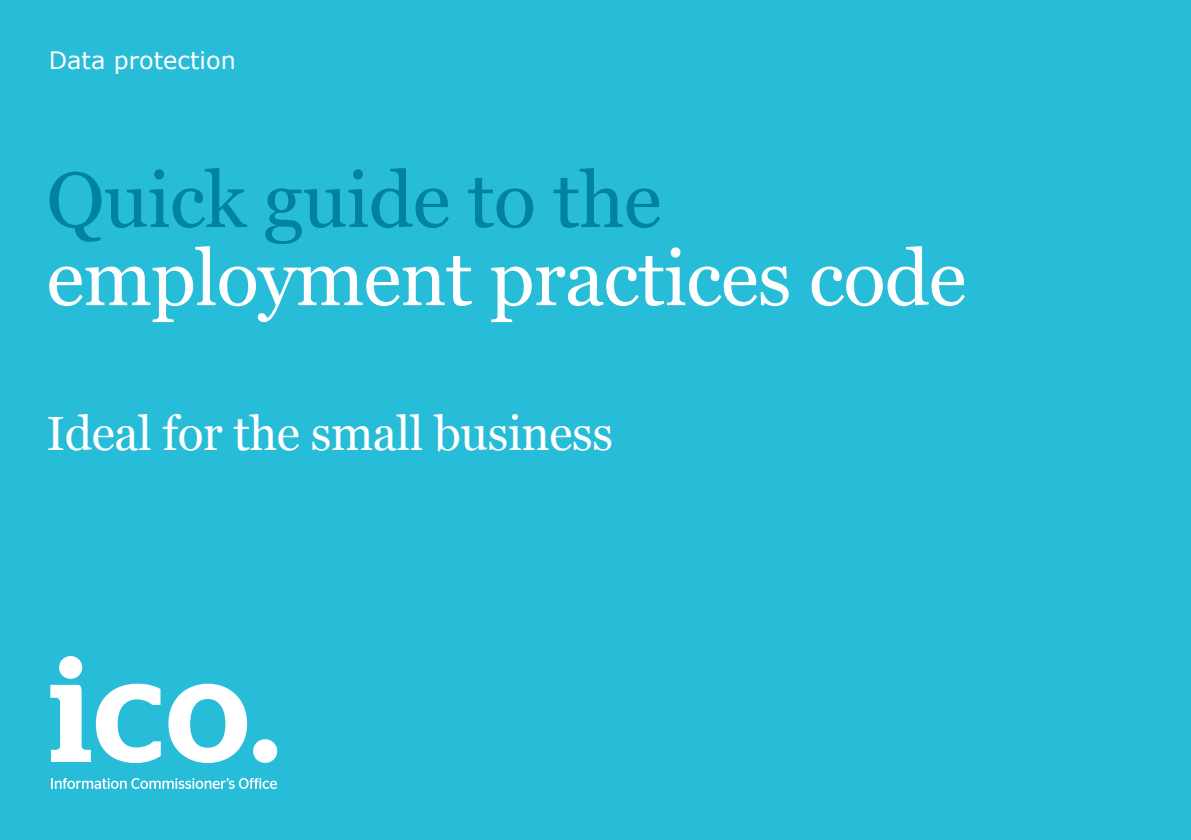
<style>
.page{position:relative;width:1191px;height:840px;background:#fff}
.page>*{position:absolute;margin:0;border:0;box-sizing:border-box;transform-origin:0 0}
.t1{font:78px "Georgia";letter-spacing:-.01em;color:#fff}
.t2{font:78px "Georgia";letter-spacing:-.01em;color:#0082a4}
.t3{font:48px "Georgia";letter-spacing:-.01em;color:#fff}
.t4{font:24px "Verdana";color:#fff}
</style>
<div class="page">
<div style="left:0;top:0;width:1191px;height:839px;background:#27bcd7"></div>
<svg style="left:50px;top:656px;width:111px;height:106px"></svg>
<svg style="left:168px;top:683px;width:79px;height:79px"></svg>
<div style="left:253px;top:738px;width:24px;height:24px;background:#fff;border-radius:50%"></div>
<svg style="left:51px;top:778px;width:226px;height:10px"></svg>
<p class="t4" style="left:49px;top:43px;width:189px">Data protection</p>
<h1 class="t2" style="left:46px;top:153px;width:616px">Quick guide to the</h1>
<h1 class="t1" style="left:46px;top:231px;width:921px">employment practices code</h1>
<p class="t3" style="left:46px;top:404px;width:568px">Ideal for the small business</p>
</div>
